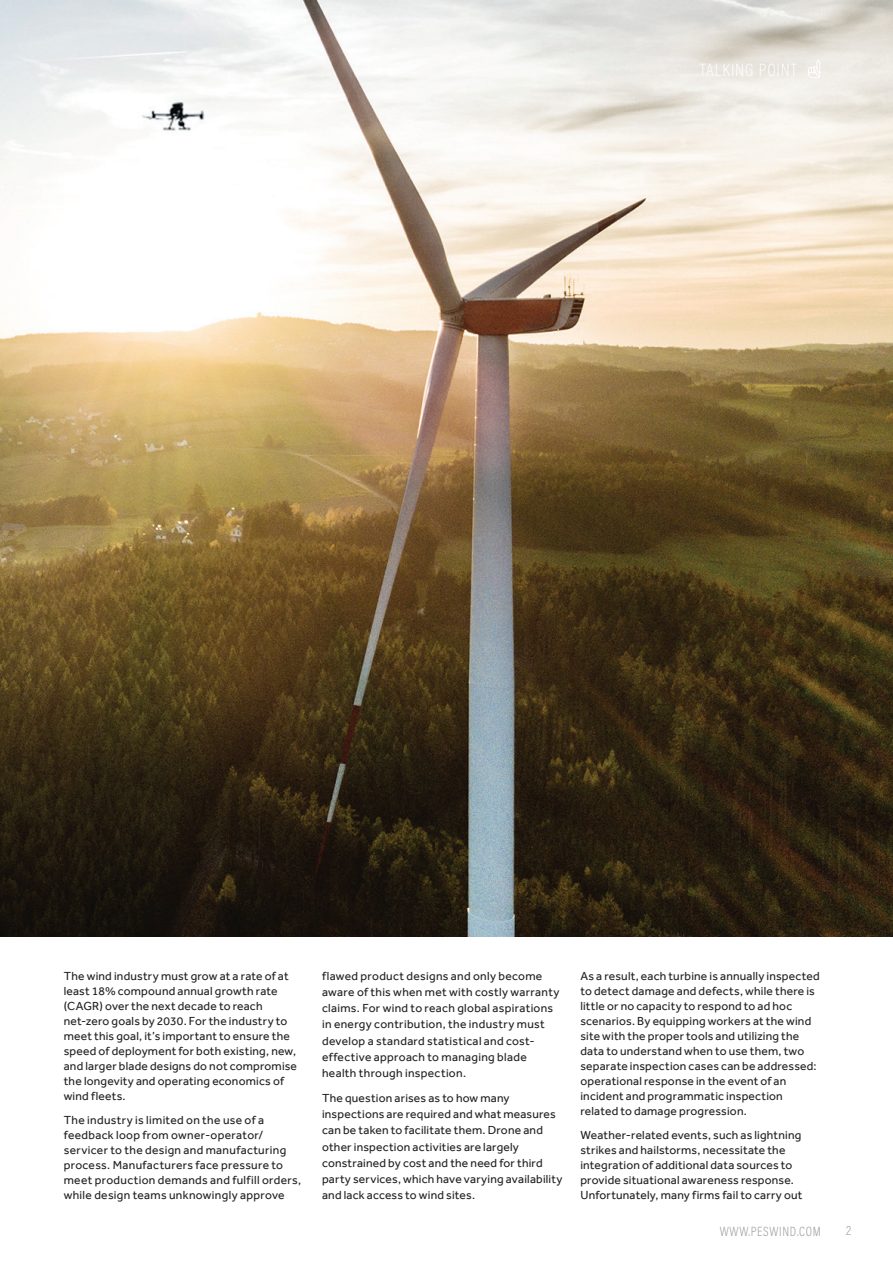
<style>
.page{position:relative;width:893px;height:1263px;background:#fff}
.page>*{position:absolute;margin:0;border:0;box-sizing:border-box;transform-origin:0 0}
.Page_head_2015{font:200 18px "Acumin Pro Cond";letter-spacing:.05em;color:#fff}
.t1{font:200 13.5px "Acumin Pro Cond";letter-spacing:.05em;color:#939598}
.Body_Copy_2015{font:12px/15px "Effra";letter-spacing:.02em;color:#231f20}
</style>
<div class="page">
<img style="left:0;top:0;width:893px;height:936px">
<svg style="left:808px;top:60px;width:13px;height:18px"></svg>
<p class="Page_head_2015" style="left:700px;top:58px;width:99px">TALKING POINT</p>
<p class="Body_Copy_2015" style="left:64px;top:968px;width:235px">The wind industry must grow at a rate of at least 18% compound annual growth rate (CAGR) over the next decade to reach net-zero goals by 2030. For the industry to meet this goal, it’s important to ensure the speed of deployment for both existing, new, and larger blade designs do not compromise the longevity and operating economics of wind fleets.</p>
<p class="Body_Copy_2015" style="left:64px;top:1112px;width:239px">The industry is limited on the use of a feedback loop from owner-operator/ servicer to the design and manufacturing process. Manufacturers face pressure to meet production demands and fulfill orders, while design teams unknowingly approve</p>
<p class="Body_Copy_2015" style="left:322px;top:967px;width:239px;line-height:16.2px">flawed product designs and only become aware of this when met with costly warranty claims. For wind to reach global aspirations in energy contribution, the industry must develop a standard statistical and cost&shy;effective approach to managing blade health through inspection.</p>
<p class="Body_Copy_2015" style="left:322px;top:1089px;width:242px;line-height:16.2px">The question arises as to how many inspections are required and what measures can be taken to facilitate them. Drone and other inspection activities are largely constrained by cost and the need for third party services, which have varying availability and lack access to wind sites.</p>
<p class="Body_Copy_2015" style="left:580px;top:968px;width:241px">As a result, each turbine is annually inspected to detect damage and defects, while there is little or no capacity to respond to ad hoc scenarios. By equipping workers at the wind site with the proper tools and utilizing the data to understand when to use them, two separate inspection cases can be addressed: operational response in the event of an incident and programmatic inspection related to damage progression.</p>
<p class="Body_Copy_2015" style="left:580px;top:1127px;width:224px">Weather-related events, such as lightning strikes and hailstorms, necessitate the integration of additional data sources to provide situational awareness response.<br>Unfortunately, many firms fail to carry out</p>
<p class="t1" style="left:720px;top:1223px;width:102px">WWW.PESWIND.COM</p>
<p class="t1" style="left:846px;top:1222px;width:7px">2</p>
</div>
